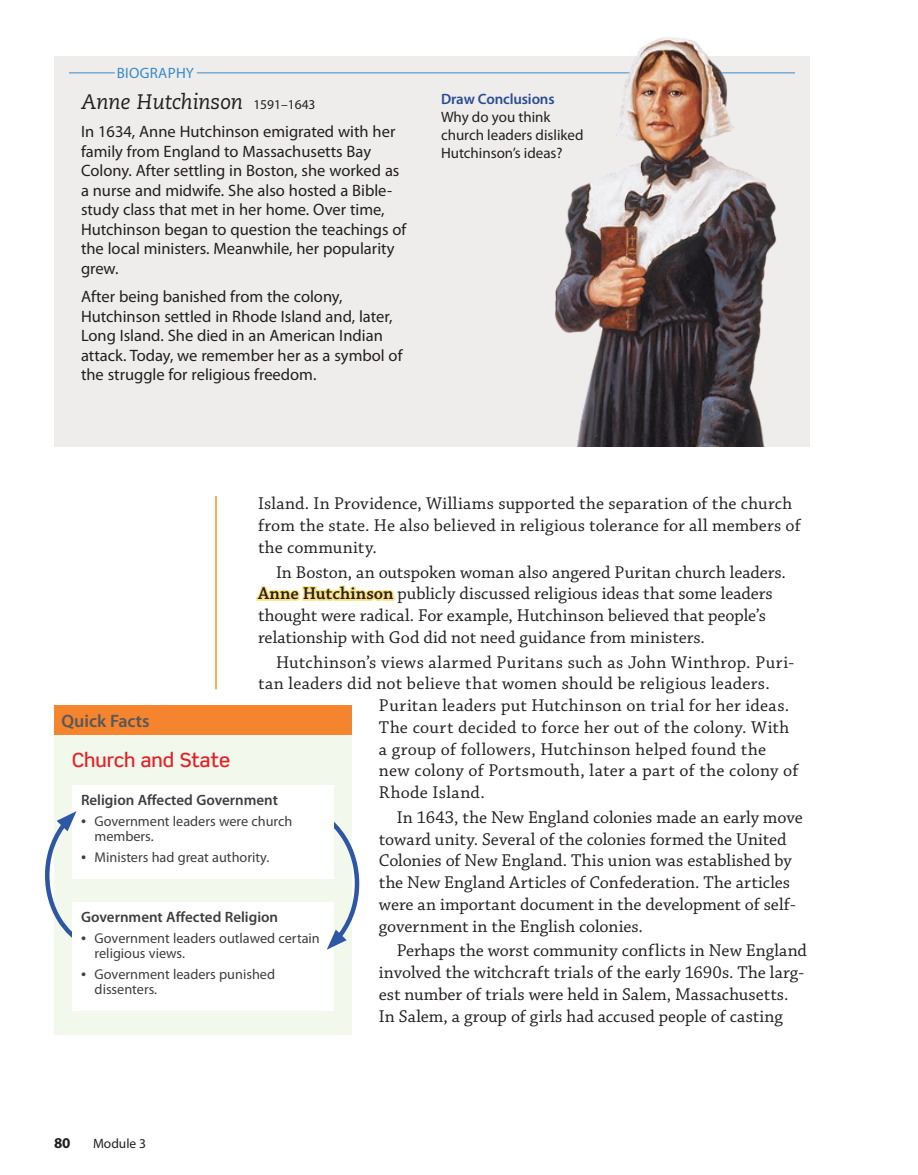
<style>
.page{position:relative;width:918px;height:1175px;background:#fff}
.page>*{position:absolute;margin:0;border:0;box-sizing:border-box;transform-origin:0 0}
.t1{font:italic 21px "Caecilia LT Std";color:#231f20}
.t2{font:500 19.5px "Scene Std";color:#e41f25}
.t3{font:18px/21.8px "Chaparral Pro";letter-spacing:.01em;color:#231f20}
.t4{font:18px "Chaparral Pro";letter-spacing:.03em;color:#231f20}
.t5{font:600 18px "Myriad Pro";color:#57585a}
.t6{font:16.5px/19.5px "Myriad Pro";color:#231f20}
.t7{font:15px/18px "Myriad Pro";color:#231f20}
.t8{font:600 15px "Myriad Pro";color:#3e3e3f}
.t9{font:600 15px "Myriad Pro";letter-spacing:-.01em;color:#2a4c95}
.t10{font:15px "Myriad Pro";letter-spacing:.02em;color:#378ac9}
.t11{font:700 15px "Myriad Pro";color:#231f20}
.t12{font:14.25px/15.8px "Myriad Pro";color:#3e3e3f}
.t13{font:13.5px "Myriad Pro";color:#231f20}
.s1{font-family:"Myriad Pro";font-style:normal;font-size:13.5px}
.s2{font-weight:600;color:#ffe27d}
.s3{font-size:18px}
</style>
<div class="page">
<div style="left:54px;top:56px;width:756px;height:390px;background:#efedec"></div>
<hr style="left:69px;top:72px;width:46px;height:1px;background:#378ac9">
<hr style="left:197px;top:72px;width:598px;height:1px;background:#378ac9">
<div style="left:54px;top:734px;width:298px;height:300px;background:#f3f8ec"></div>
<div style="left:72px;top:785px;width:262px;height:94px;background:#fff"></div>
<svg style="left:45px;top:811px;width:32px;height:127px"></svg>
<div style="left:72px;top:902px;width:262px;height:108px;background:#fff"></div>
<svg style="left:327px;top:822px;width:33px;height:127px"></svg>
<hr style="left:215px;top:496px;width:2px;height:193px;background:#f7931d">
<img style="left:522px;top:37px;width:273px;height:409px">
<div style="left:328px;top:814px;width:6px;height:21px;background:#fff"></div>
<div style="left:54px;top:705px;width:298px;height:30px;background:#f5842f"></div>
<p class="t10" style="left:117px;top:65px;width:79px">BIOGRAPHY</p>
<p class="t1" style="left:81px;top:89px;width:236px">Anne Hutchinson <span class="s1">1591–1643</span></p>
<p class="t6" style="left:81px;top:122px;width:327px">In 1634, Anne Hutchinson emigrated with her family from England to Massachusetts Bay Colony. After settling in Boston, she worked as a nurse and midwife. She also hosted a Bible&shy;study class that met in her home. Over time, Hutchinson began to question the teachings of the local ministers. Meanwhile, her popularity grew.</p>
<p class="t6" style="left:81px;top:287px;width:323px">After being banished from the colony, Hutchinson settled in Rhode Island and, later, Long Island. She died in an American Indian attack. Today, we remember her as a symbol of the struggle for religious freedom.</p>
<p class="t9" style="left:441px;top:90px;width:115px">Draw Conclusions</p>
<p class="t7" style="left:441px;top:108px;width:144px">Why do you think church leaders disliked<br>Hutchinson’s ideas?</p>
<p class="t3" style="left:258px;top:493px;width:544px">Island. In Providence, Williams supported the separation of the church from the state. He also believed in religious tolerance for all members of the community.</p>
<p class="t3" style="left:258px;top:561px;width:530px;text-indent:18px">In Boston, an outspoken woman also angered Puritan church leaders.<br><span class="s2">Anne Hutchinson</span> publicly discussed religious ideas that some leaders thought were radical. For example, Hutchinson believed that people’s relationship with God did not need guidance from ministers.</p>
<p class="t4" style="left:276px;top:652px;width:520px">Hutchinson’s views alarmed Puritans such as John Winthrop. Puri-</p>
<p class="t3" style="left:258px;top:673px;width:513px">tan leaders did not believe that women should be religious leaders.</p>
<p class="t3" style="left:379px;top:695px;width:412px">Puritan leaders put Hutchinson on trial for her ideas.</p>
<p class="t3" style="left:379px;top:717px;width:412px">The court decided to force her out of the colony. With</p>
<p class="t3" style="left:379px;top:738px;width:389px">a group of followers, Hutchinson helped found the</p>
<p class="t3" style="left:379px;top:760px;width:421px">new colony of Portsmouth, later a part of the colony of</p>
<p class="t3" style="left:379px;top:782px;width:107px">Rhode Island.</p>
<p class="t3" style="left:379px;top:807px;width:425px;text-indent:18px">In 1643, the New England colonies made an early move toward unity. Several of the colonies formed the United Colonies of New England. This union was established by the New England Articles of Confederation. The articles were an important document in the development of self&shy;government in the English colonies.</p>
<p class="t3" style="left:379px;top:940px;width:430px;text-indent:18px">Perhaps the worst community conflicts in New England involved the witchcraft trials of the early 1690s. The larg&shy;est number of trials were held in Salem, Massachusetts.<br>In Salem, a group of girls had accused people of casting</p>
<p class="t5" style="left:62px;top:711px;width:90px">Quick Facts</p>
<p class="t2" style="left:72px;top:748px;width:160px">Church and State</p>
<p class="t8" style="left:81px;top:792px;width:199px">Religion Affected Government</p>
<p class="t12" style="left:94px;top:813px;width:199px;text-indent:-14px"><span class="s3">•</span> Government leaders were church members.</p>
<p class="t12" style="left:81px;top:849px;width:190px"><span class="s3">•</span> Ministers had great authority.</p>
<p class="t8" style="left:81px;top:909px;width:199px">Government Affected Religion</p>
<p class="t12" style="left:95px;top:930px;width:227px;text-indent:-14px"><span class="s3">•</span> Government leaders outlawed certain religious views.</p>
<p class="t12" style="left:95px;top:966px;width:182px;text-indent:-14px"><span class="s3">•</span> Government leaders punished dissenters.</p>
<p class="t11" style="left:54px;top:1133px;width:18px">80</p>
<p class="t13" style="left:93px;top:1136px;width:55px">Module 3</p>
</div>
